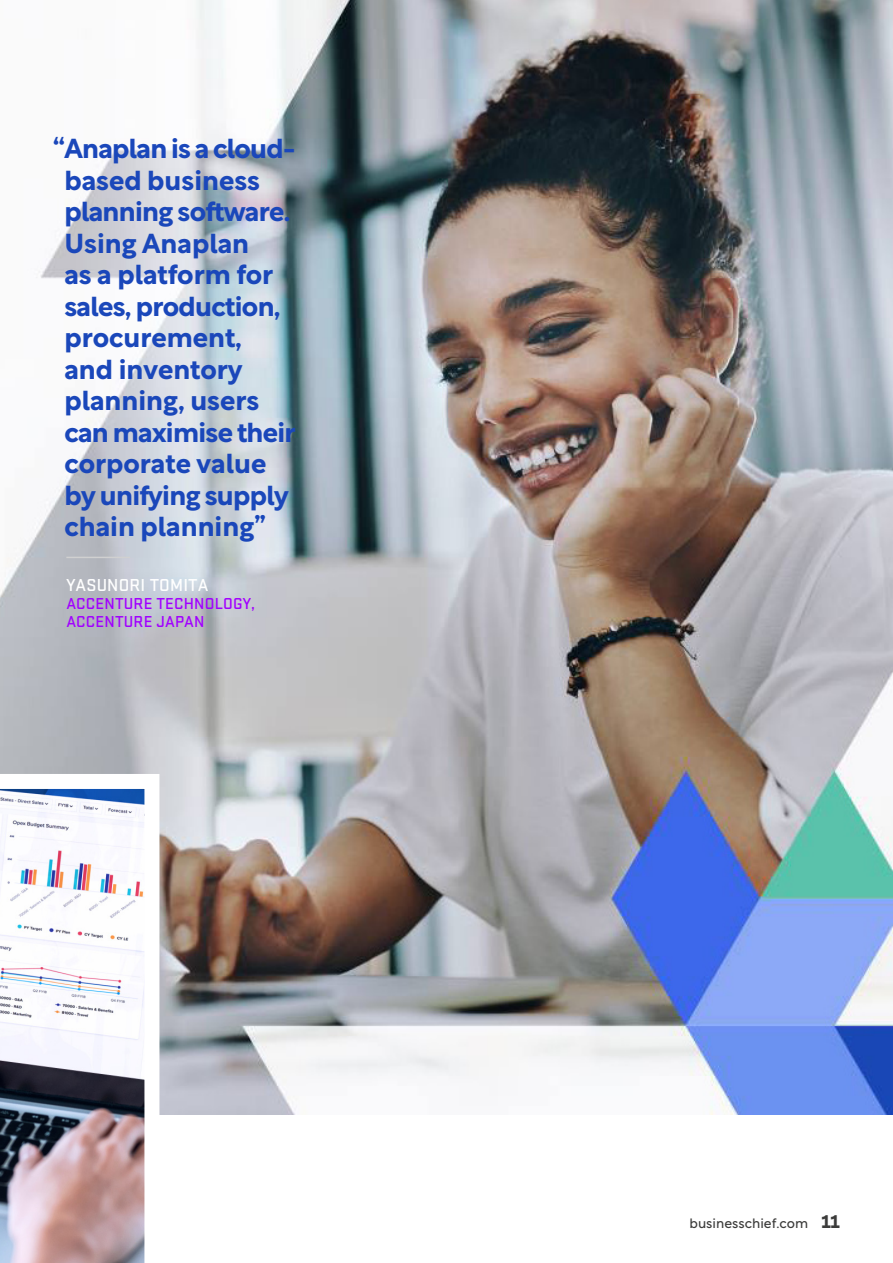
<style>
.page{position:relative;width:893px;height:1263px;background:#fff}
.page>*{position:absolute;margin:0;border:0;box-sizing:border-box;transform-origin:0 0}
.Pullquote_-_UC{font:700 27px/31.5px "Rotunda";color:#1a47ba}
.Pullquote_-_Name{font:500 18px "Stratum 1";letter-spacing:.01em;color:#fff}
.Pullquote_-_Title{font:500 16.5px/18px "Stratum 1";letter-spacing:.01em;color:#a100ff}
.t1{font:13.5px "Rotunda";color:#3c3c3b}
.s1{font-weight:700;font-size:18px}
</style>
<div class="page">
<img style="left:0;top:0;width:892px;height:1114px">
<hr style="left:66px;top:557px;width:64px;height:1px;background:#d0d0d0">
<img style="left:0;top:766px;width:167px;height:497px">
<p class="Pullquote_-_UC" style="left:64px;top:130px;width:233px;text-indent:-11px">“Anaplan is a cloud&shy;based business planning software.<br>Using Anaplan<br>as a platform for sales, production, procurement, and inventory planning, users can maximise their corporate value by unifying supply chain planning”</p>
<p class="Pullquote_-_Name" style="left:66px;top:573px;width:144px">YASUNORI TOMITA</p>
<p class="Pullquote_-_Title" style="left:66px;top:594px;width:190px">ACCENTURE TECHNOLOGY,<br>ACCENTURE JAPAN</p>
<p class="t1" style="left:689px;top:1212px;width:152px">businesschief.com <span class="s1">11</span></p>
</div>
